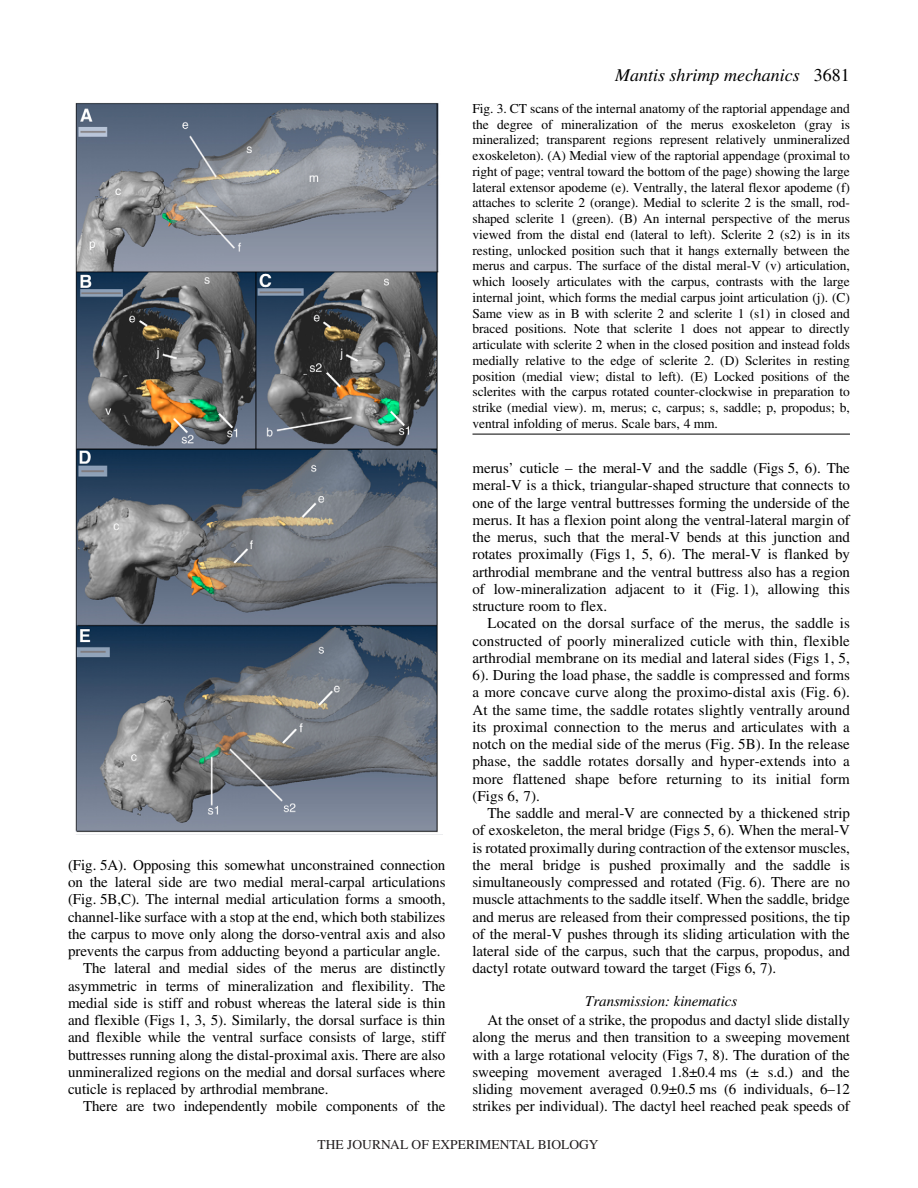
<style>
.page{position:relative;width:918px;height:1188px;background:#fff}
.page>*{position:absolute;margin:0;border:0;box-sizing:border-box;transform-origin:0 0}
.t1{font:italic 18px "Times";color:#000}
.t2{font:15px/17.2px "Times";letter-spacing:-.005em;color:#000;text-align:justify}
.t3{font:italic 15px "Times";letter-spacing:-.005em;color:#000}
.t4{font:13.5px/15.8px "Times";letter-spacing:-.005em;color:#000;text-align:justify}
.t5{font:13.5px "Times";color:#231f20}
.s1{font-style:normal}
.s2{color:#fff}
</style>
<div class="page">
<img style="left:75px;top:103px;width:368px;height:732px">
<hr style="left:472px;top:434px;width:378px;height:1px;background:#000">
<p class="t1" style="left:615px;top:68px;width:236px">Mantis shrimp mechanics <span class="s1">3681</span></p>
<p class="t2" style="left:68px;top:858px;width:379px">(Fig.<span class="s2">·</span>5A). Opposing this somewhat unconstrained connection</p>
<p class="t2" style="left:68px;top:875px;width:379px">on the lateral side are two medial meral-carpal articulations</p>
<p class="t2" style="left:68px;top:892px;width:379px">(Fig.<span class="s2">·</span>5B,C). The internal medial articulation forms a smooth,</p>
<p class="t2" style="left:68px;top:909px;width:379px">channel-like surface with a stop at the end, which both stabilizes</p>
<p class="t2" style="left:68px;top:927px;width:379px">the carpus to move only along the dorso-ventral axis and also</p>
<p class="t2" style="left:68px;top:944px;width:374px">prevents the carpus from adducting beyond a particular angle.</p>
<p class="t2" style="left:83px;top:961px;width:364px">The lateral and medial sides of the merus are distinctly</p>
<p class="t2" style="left:68px;top:978px;width:379px">asymmetric in terms of mineralization and flexibility. The</p>
<p class="t2" style="left:68px;top:996px;width:379px">medial side is stiff and robust whereas the lateral side is thin</p>
<p class="t2" style="left:68px;top:1013px;width:379px">and flexible (Figs<span class="s2">·</span>1, 3, 5). Similarly, the dorsal surface is thin</p>
<p class="t2" style="left:68px;top:1030px;width:379px">and flexible while the ventral surface consists of large, stiff</p>
<p class="t2" style="left:68px;top:1047px;width:379px">buttresses running along the distal-proximal axis. There are also</p>
<p class="t2" style="left:68px;top:1065px;width:379px">unmineralized regions on the medial and dorsal surfaces where</p>
<p class="t2" style="left:68px;top:1082px;width:262px">cuticle is replaced by arthrodial membrane.</p>
<p class="t2" style="left:83px;top:1099px;width:364px">There are two independently mobile components of the</p>
<p class="t4" style="left:472px;top:102px;width:379px">Fig.<span class="s2">·</span>3. CT scans of the internal anatomy of the raptorial appendage and the degree of mineralization of the merus exoskeleton (gray is mineralized; transparent regions represent relatively unmineralized exoskeleton). (A) Medial view of the raptorial appendage (proximal to right of page; ventral toward the bottom of the page) showing the large lateral extensor apodeme (e). Ventrally, the lateral flexor apodeme (f) attaches to sclerite 2 (orange). Medial to sclerite 2 is the small, rod&shy;shaped sclerite 1 (green). (B) An internal perspective of the merus viewed from the distal end (lateral to left). Sclerite 2 (s2) is in its resting, unlocked position such that it hangs externally between the merus and carpus. The surface of the distal meral-V (v) articulation, which loosely articulates with the carpus, contrasts with the large internal joint, which forms the medial carpus joint articulation (j). (C)<br>Same view as in B with sclerite 2 and sclerite 1 (s1) in closed and braced positions. Note that sclerite 1 does not appear to directly articulate with sclerite 2 when in the closed position and instead folds medially relative to the edge of sclerite 2. (D) Sclerites in resting position (medial view; distal to left). (E) Locked positions of the sclerites with the carpus rotated counter-clockwise in preparation to strike (medial view). m, merus; c, carpus; s, saddle; p, propodus; b, ventral infolding of merus. Scale bars, 4<span class="s2">·</span>mm.</p>
<p class="t2" style="left:472px;top:461px;width:379px">merus’ cuticle – the meral-V and the saddle (Figs<span class="s2">·</span>5, 6). The meral-V is a thick, triangular-shaped structure that connects to one of the large ventral buttresses forming the underside of the merus. It has a flexion point along the ventral-lateral margin of the merus, such that the meral-V bends at this junction and rotates proximally (Figs<span class="s2">·</span>1, 5, 6). The meral-V is flanked by arthrodial membrane and the ventral buttress also has a region of low-mineralization adjacent to it (Fig.<span class="s2">·</span>1), allowing this structure room to flex.</p>
<p class="t2" style="left:472px;top:616px;width:379px;text-indent:15px">Located on the dorsal surface of the merus, the saddle is constructed of poorly mineralized cuticle with thin, flexible arthrodial membrane on its medial and lateral sides (Figs<span class="s2">·</span>1, 5, 6). During the load phase, the saddle is compressed and forms a more concave curve along the proximo-distal axis (Fig.<span class="s2">·</span>6).<br>At the same time, the saddle rotates slightly ventrally around its proximal connection to the merus and articulates with a notch on the medial side of the merus (Fig.<span class="s2">·</span>5B). In the release phase, the saddle rotates dorsally and hyper-extends into a more flattened shape before returning to its initial form (Figs<span class="s2">·</span>6, 7).</p>
<p class="t2" style="left:473px;top:806px;width:379px;text-indent:15px">The saddle and meral-V are connected by a thickened strip of exoskeleton, the meral bridge (Figs<span class="s2">·</span>5, 6). When the meral-V is rotated proximally during contraction of the extensor muscles, the meral bridge is pushed proximally and the saddle is simultaneously compressed and rotated (Fig.<span class="s2">·</span>6). There are no muscle attachments to the saddle itself. When the saddle, bridge and merus are released from their compressed positions, the tip of the meral-V pushes through its sliding articulation with the lateral side of the carpus, such that the carpus, propodus, and dactyl rotate outward toward the target (Figs<span class="s2">·</span>6, 7).</p>
<p class="t3" style="left:585px;top:995px;width:153px">Transmission: kinematics</p>
<p class="t2" style="left:472px;top:1013px;width:379px;text-indent:15px">At the onset of a strike, the propodus and dactyl slide distally along the merus and then transition to a sweeping movement with a large rotational velocity (Figs<span class="s2">·</span>7, 8). The duration of the sweeping movement averaged 1.8±0.4<span class="s2">·</span>ms (± s.d.) and the sliding movement averaged 0.9±0.5<span class="s2">·</span>ms (6 individuals, 6–12 strikes per individual). The dactyl heel reached peak speeds of</p>
<p class="t5" style="left:318px;top:1137px;width:282px">THE JOURNAL OF EXPERIMENTAL BIOLOGY</p>
</div>
